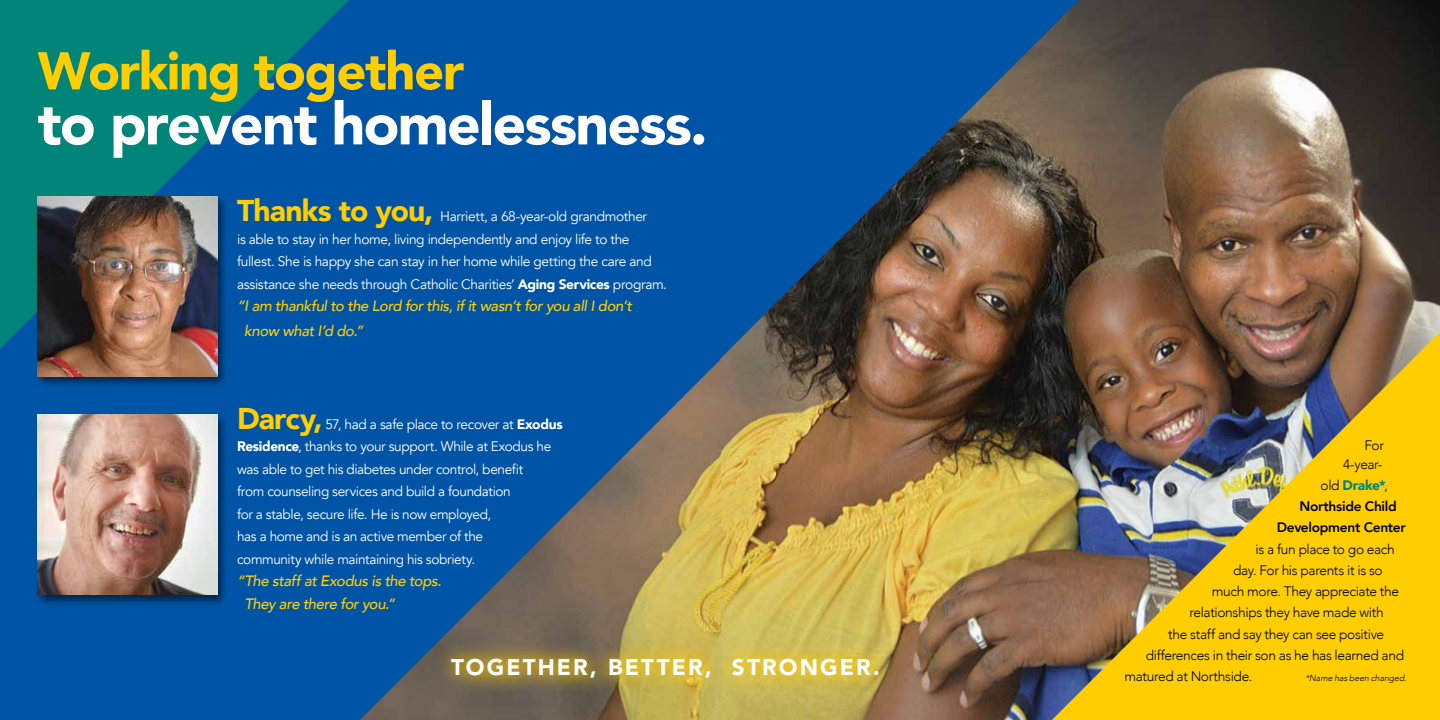
<style>
.page{position:relative;width:1440px;height:720px;background:#fff}
.page>*{position:absolute;margin:0;border:0;box-sizing:border-box;transform-origin:0 0}
.t1{font:900 58.75px "Avenir";letter-spacing:-.03em;color:#fff}
.t2{font:900 52.5px "Avenir";letter-spacing:-.025em;color:#ffce02}
.t3{font:900 22.5px "Avenir LT Std";letter-spacing:.095em;color:#fff}
.t4{font:italic 500 15px/25px "Avenir";letter-spacing:-.025em;color:#ffce02}
.t5{font:13.75px/22.5px "Avenir";letter-spacing:-.03em;color:#fff}
.t6{font:300 13.75px/18.8px "Avenir";letter-spacing:-.025em;color:#000;text-align:right}
.t7{font:800 13.75px "Avenir";letter-spacing:-.02em;color:#000}
.t8{font:900 13.75px "Avenir";letter-spacing:-.02em;color:#008578}
.t9{font:italic 300 8.75px "Avenir";letter-spacing:-.005em;color:#000}
.s1{font-weight:900;font-size:30px;color:#ffce02}
.s2{font-weight:900}
.s3{font-weight:300;color:#000}
</style>
<div class="page">
<div style="left:0;top:0;width:1110px;height:720px;background:#0054a6"></div>
<img style="left:721px;top:0;width:719px;height:720px">
<img style="left:360px;top:360px;width:361px;height:360px">
<svg style="left:434px;top:641px;width:462px;height:54px;background:#af9b47"></svg>
<svg style="left:0;top:0;width:349px;height:349px;fill:#008578"></svg>
<div style="left:34px;top:195px;width:194px;height:193px;background:#000;opacity:.55"></div>
<img style="left:38px;top:196px;width:180px;height:180px">
<svg style="left:720px;top:0;width:359px;height:360px"></svg>
<div style="left:34px;top:413px;width:194px;height:194px;background:#000;opacity:.55"></div>
<img style="left:38px;top:415px;width:180px;height:179px">
<img style="left:1052px;top:332px;width:388px;height:388px">
<h2 class="t2" style="left:38px;top:26px;width:428px">Working together</h2>
<h1 class="t1" style="left:38px;top:74px;width:671px">to prevent homelessness.</h1>
<p class="t5" style="left:237px;top:206px;width:431px"><span class="s1">Thanks to you,</span> Harriett, a 68-year-old grandmother<br>is able to stay in her home, living independently and enjoy life to the fullest. She is happy she can stay in her home while getting the care and assistance she needs through Catholic Charities’ <span class="s2">Aging Services</span> program.</p>
<p class="t4" style="left:244px;top:294px;width:389px;text-indent:-7px">“I am thankful to the Lord for this, if it wasn’t for you all I don’t know what I’d do.”</p>
<p class="t5" style="left:237px;top:413px;width:327px"><span class="s1">Darcy,</span> 57, had a safe place to recover at <span class="s2">Exodus Residence</span>, thanks to your support. While at Exodus he was able to get his diabetes under control, benefit<br>from counseling services and build a foundation<br>for a stable, secure life. He is now employed,<br>has a home and is an active member of the<br>community while maintaining his sobriety.</p>
<p class="t4" style="left:244px;top:570px;width:199px;line-height:22.5px;text-indent:-7px">“The staff at Exodus is the tops.<br>They are there for you.”</p>
<h3 class="t3" style="left:451px;top:654px;width:430px">TOGETHER, BETTER, STRONGER.</h3>
<p class="t6" style="left:1343px;top:436px;width:42px">For<br>4-year-</p>
<p class="t8" style="left:1321px;top:473px;width:69px"><span class="s3">old</span> Drake*<span class="s3">,</span></p>
<p class="t7" style="left:1299px;top:496px;width:99px">Northside Child</p>
<p class="t7" style="left:1277px;top:517px;width:130px">Development Center</p>
<p class="t6" style="left:1256px;top:540px;width:141px">is a fun place to go each</p>
<p class="t6" style="left:1233px;top:561px;width:151px">day. For his parents it is so</p>
<p class="t6" style="left:1212px;top:582px;width:189px">much more. They appreciate the</p>
<p class="t6" style="left:1189px;top:603px;width:196px">relationships they have made with</p>
<p class="t6" style="left:1168px;top:625px;width:218px">the staff and say they can see positive</p>
<p class="t6" style="left:1146px;top:646px;width:260px">differences in their son as he has learned and</p>
<p class="t6" style="left:1124px;top:667px;width:129px">matured at Northside.</p>
<p class="t9" style="left:1306px;top:673px;width:103px">*Name has been changed.</p>
</div>
